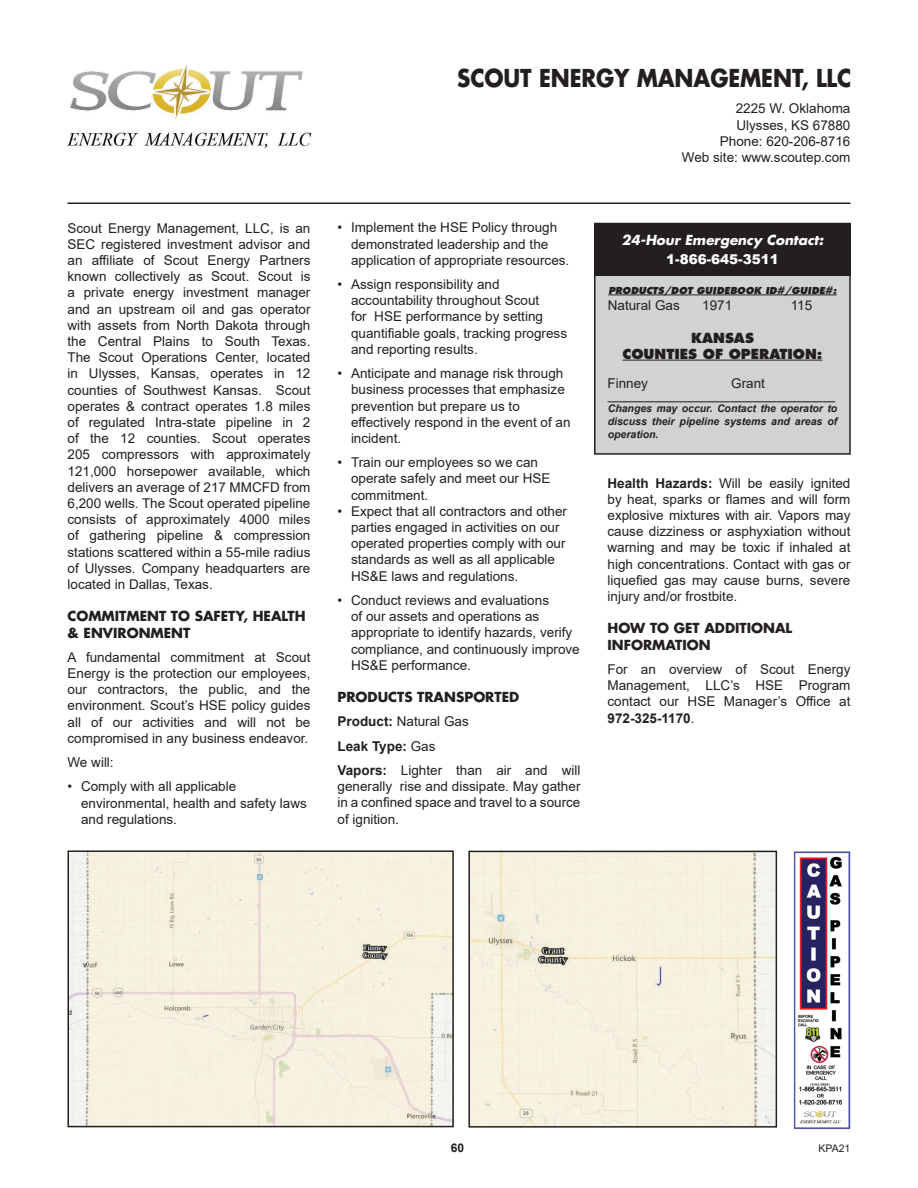
<style>
.page{position:relative;width:918px;height:1188px;background:#fff}
.page>*{position:absolute;margin:0;border:0;box-sizing:border-box;transform-origin:0 0}
.t1{font:700 24px "Futura";letter-spacing:-.005em;color:#231f20;scale:.9 1}
.t2{font:13.5px/16.2px "Arial";color:#231f20}
.t3{font:700 13.5px/16.2px "Futura";color:#231f20}
.t4{font:800 13.5px "Futura";color:#231f20}
.t5{font:italic 700 13.5px "Futura";color:#fff}
.t6{font:900 13.5px "Arial";color:#fff}
.t7{font:700 13.5px "Arial";color:#231f20}
.t8{font:700 12px "Arial";color:#231f20}
.t9{font:italic 700 10.5px/12.6px "Arial";color:#231f20;text-align:justify}
.t10{font:10.5px "Arial";color:#231f20}
.t11{font:italic 800 9.3px "Futura";color:#231f20}
.s1{font-weight:700}
.s2{font-weight:400}
</style>
<div class="page">
<hr style="left:68px;top:202px;width:783px;height:2px;background:#231f20">
<div style="left:595px;top:224px;width:255px;height:230px;background:#d1d2d4"></div>
<div style="left:594px;top:223px;width:257px;height:232px;border:2px solid #231f20"></div>
<div style="left:594px;top:223px;width:257px;height:52px;background:#231f20"></div>
<hr style="left:608px;top:295px;width:229px;height:1px;background:#231f20">
<hr style="left:623px;top:360px;width:200px;height:1px;background:#231f20">
<img style="left:71px;top:853px;width:380px;height:271px">
<div style="left:68px;top:850px;width:386px;height:277px;border:2px solid #231f20"></div>
<img style="left:471px;top:854px;width:303px;height:271px">
<div style="left:468px;top:851px;width:309px;height:277px;border:2px solid #231f20"></div>
<img style="left:67px;top:64px;width:245px;height:84px">
<img style="left:793px;top:851px;width:58px;height:279px">
<p class="t2" style="left:68px;top:220px;width:244px;text-align:justify">Scout Energy Management, LLC, is an SEC registered investment advisor and an affiliate of Scout Energy Partners known collectively as Scout. Scout is a private energy investment manager and an upstream oil and gas operator with assets from North Dakota through the Central Plains to South Texas.<br>The Scout Operations Center, located in Ulysses, Kansas, operates in 12 counties of Southwest Kansas. Scout operates &amp; contract operates 1.8 miles of regulated Intra-state pipeline in 2 of the 12 counties. Scout operates 205 compressors with approximately 121,000 horsepower available, which delivers an average of 217 MMCFD from 6,200 wells. The Scout operated pipeline consists of approximately 4000 miles of gathering pipeline &amp; compression stations scattered within a 55-mile radius of Ulysses. Company headquarters are located in Dallas, Texas.</p>
<p class="t3" style="left:68px;top:608px;width:240px">COMMITMENT TO SAFETY, HEALTH &amp; ENVIRONMENT</p>
<p class="t2" style="left:68px;top:649px;width:244px;text-align:justify">A fundamental commitment at Scout Energy is the protection our employees, our contractors, the public, and the environment. Scout’s HSE policy guides all of our activities and will not be compromised in any business endeavor.</p>
<p class="t2" style="left:68px;top:754px;width:48px">We will:</p>
<p class="t2" style="left:81px;top:779px;width:227px;text-indent:-14px">• Comply with all applicable environmental, health and safety laws and regulations.</p>
<p class="t1" style="left:457px;top:62px;width:440px">SCOUT ENERGY MANAGEMENT, LLC</p>
<p class="t2" style="left:351px;top:219px;width:220px;text-indent:-14px">• Implement the HSE Policy through demonstrated leadership and the application of appropriate resources.</p>
<p class="t2" style="left:351px;top:276px;width:218px;text-indent:-14px">• Assign responsibility and accountability throughout Scout<br>for HSE performance by setting quantifiable goals, tracking progress and reporting results.</p>
<p class="t2" style="left:351px;top:365px;width:221px;text-indent:-14px">• Anticipate and manage risk through business processes that emphasize prevention but prepare us to effectively respond in the event of an incident.</p>
<p class="t2" style="left:351px;top:454px;width:201px;text-indent:-14px">• Train our employees so we can operate safely and meet our HSE commitment.</p>
<p class="t2" style="left:351px;top:503px;width:218px;text-indent:-14px">• Expect that all contractors and other parties engaged in activities on our operated properties comply with our standards as well as all applicable HS&amp;E laws and regulations.</p>
<p class="t2" style="left:351px;top:592px;width:230px;text-indent:-14px">• Conduct reviews and evaluations<br>of our assets and operations as appropriate to identify hazards, verify compliance, and continuously improve<br>HS&amp;E performance.</p>
<p class="t3" style="left:338px;top:689px;width:183px">PRODUCTS TRANSPORTED</p>
<p class="t2" style="left:338px;top:713px;width:133px"><span class="s1">Product:</span> Natural Gas</p>
<p class="t7" style="left:338px;top:736px;width:100px">Leak Type: <span class="s2">Gas</span></p>
<p class="t2" style="left:338px;top:762px;width:245px;text-align:justify"><span class="s1">Vapors:</span> Lighter than air and will generally rise and dissipate. May gather in a confined space and travel to a source of ignition.</p>
<p class="t2" style="left:736px;top:100px;width:116px">2225 W. Oklahoma</p>
<p class="t2" style="left:736px;top:117px;width:116px">Ulysses, KS 67880</p>
<p class="t2" style="left:720px;top:133px;width:132px">Phone: 620-206-8716</p>
<p class="t2" style="left:682px;top:149px;width:170px">Web site: www.scoutep.com</p>
<p class="t5" style="left:622px;top:231px;width:203px">24-Hour Emergency Contact:</p>
<p class="t6" style="left:666px;top:250px;width:114px">1-866-645-3511</p>
<p class="t11" style="left:608px;top:285px;width:230px">PRODUCTS/DOT GUIDEBOOK ID#/GUIDE#:</p>
<p class="t2" style="left:608px;top:297px;width:74px">Natural Gas</p>
<p class="t2" style="left:702px;top:297px;width:32px">1971</p>
<p class="t2" style="left:791px;top:297px;width:23px">115</p>
<p class="t4" style="left:691px;top:329px;width:64px">KANSAS</p>
<p class="t4" style="left:623px;top:345px;width:202px">COUNTIES OF OPERATION:</p>
<p class="t2" style="left:608px;top:375px;width:42px">Finney</p>
<p class="t2" style="left:731px;top:375px;width:35px">Grant</p>
<p class="t9" style="left:608px;top:390px;width:229px">_______________________________________</p>
<p class="t9" style="left:608px;top:403px;width:231px">Changes may occur. Contact the operator to discuss their pipeline systems and areas of operation.</p>
<p class="t2" style="left:608px;top:475px;width:245px;text-align:justify"><span class="s1">Health Hazards:</span> Will be easily ignited by heat, sparks or flames and will form explosive mixtures with air. Vapors may cause dizziness or asphyxiation without warning and may be toxic if inhaled at high concentrations. Contact with gas or liquefied gas may cause burns, severe injury and/or frostbite.</p>
<p class="t3" style="left:608px;top:620px;width:186px">HOW TO GET ADDITIONAL<br>INFORMATION</p>
<p class="t2" style="left:608px;top:661px;width:244px;text-align:justify">For an overview of Scout Energy Management, LLC’s HSE Program contact our HSE Manager’s Office at <span class="s1">972-325-1170</span>.</p>
<p class="t8" style="left:451px;top:1139px;width:15px">60</p>
<p class="t10" style="left:819px;top:1141px;width:33px">KPA21</p>
</div>
